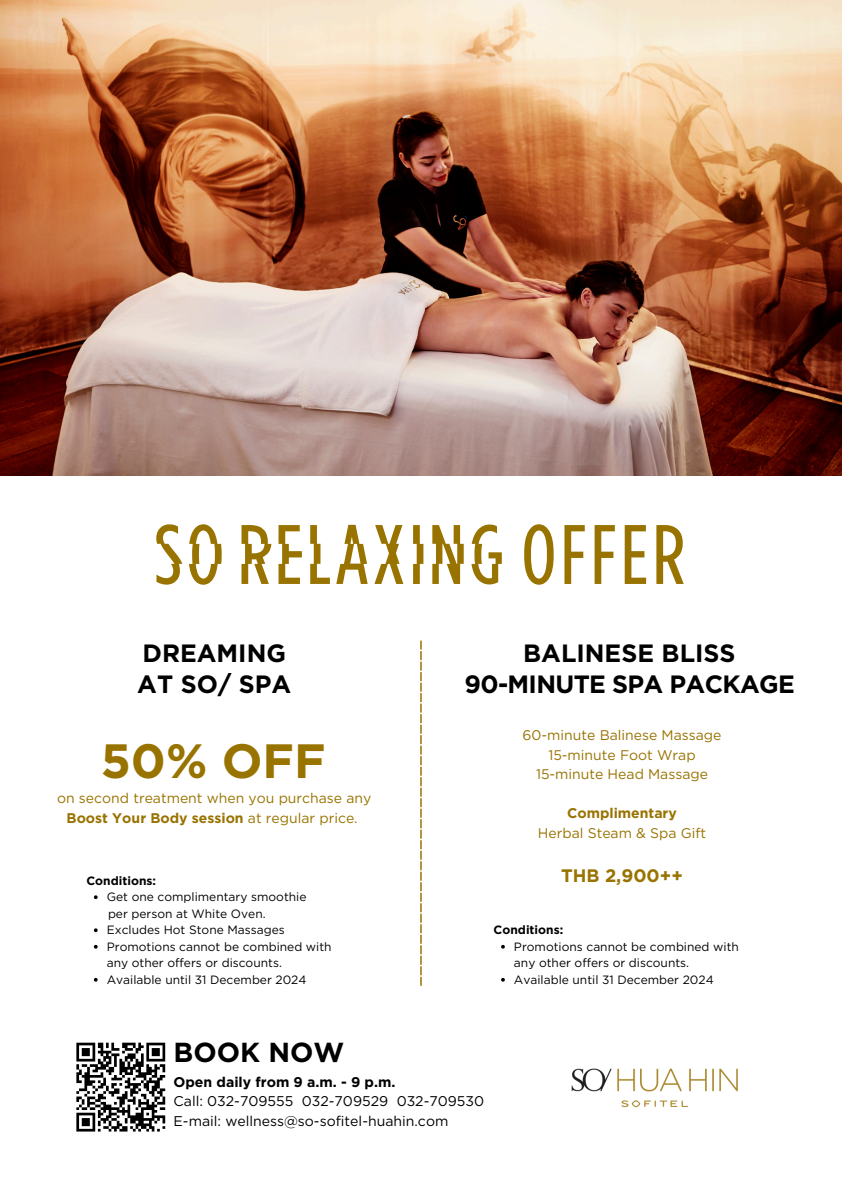
<style>
.page{position:relative;width:842px;height:1191px;background:#fff}
.page>*{position:absolute;margin:0;border:0;box-sizing:border-box;transform-origin:0 0}
.t1{font:84.1px "Gotham SO Pulse";letter-spacing:.05em;color:#997300}
.t2{font:700 48.1px "Gotham HTF";color:#997300}
.t3{font:700 27.5px "Gotham HTF";color:#000}
.t4{font:700 25px/31.5px "Gotham HTF";letter-spacing:-.025em;color:#000;text-align:center}
.t5{font:700 25px/31.5px "Gotham HTF";color:#000}
.t6{font:700 18.1px "Gotham HTF";color:#997300}
.t7{font:14.1px/19.5px "Gotham HTF";color:#000}
.t8{font:14px/19.5px "Gotham HTF";color:#997300;text-align:center}
.t9{font:700 14px "Gotham HTF";color:#997300}
.t10{font:12px/16.5px "Gotham HTF";color:#000}
.t11{font:700 12px "Gotham HTF";color:#000}
.s1{font-family:"Gotham SO"}
.s2{font-weight:700}
</style>
<div class="page">
<img style="left:0;top:0;width:841px;height:475px">
<svg style="left:76px;top:1042px;width:90px;height:90px"></svg>
<img style="left:571px;top:1068px;width:167px;height:40px">
<svg style="left:94px;top:895px;width:4px;height:4px"></svg>
<svg style="left:94px;top:928px;width:4px;height:4px"></svg>
<svg style="left:94px;top:944px;width:4px;height:4px"></svg>
<svg style="left:94px;top:977px;width:4px;height:4px"></svg>
<svg style="left:501px;top:944px;width:4px;height:4px"></svg>
<svg style="left:501px;top:978px;width:4px;height:3px"></svg>
<svg style="left:420px;top:640px;width:2px;height:345px"></svg>
<h1 class="t1" style="left:154px;top:512px;width:533px">SO RELAXING <span class="s1">OFFER</span></h1>
<h2 class="t5" style="left:137px;top:636px;width:155px">DREAMING<br>AT SO/ SPA</h2>
<h6 class="t2" style="left:101px;top:732px;width:226px">50% OFF</h6>
<p class="t8" style="left:57px;top:788px;width:316px">on second treatment when you purchase any<br><span class="s2">Boost Your Body session</span> at regular price.</p>
<p class="t11" style="left:86px;top:873px;width:71px">Conditions:</p>
<p class="t10" style="left:107px;top:888px;width:201px">Get one complimentary smoothie</p>
<p class="t10" style="left:108px;top:905px;width:159px">per person at White Oven.</p>
<p class="t10" style="left:107px;top:921px;width:179px">Excludes Hot Stone Massages</p>
<p class="t10" style="left:107px;top:938px;width:226px">Promotions cannot be combined with any other offers or discounts.</p>
<h4 class="t10" style="left:107px;top:971px;width:201px">Available until 31 December 2024</h4>
<p class="t3" style="left:174px;top:1036px;width:172px">BOOK NOW</p>
<p class="t4" style="left:464px;top:636px;width:332px">BALINESE BLISS<br>90-MINUTE SPA PACKAGE</p>
<h6 class="t8" style="left:522px;top:725px;width:200px">60-minute Balinese Massage</h6>
<p class="t8" style="left:536px;top:745px;width:174px">15-minute Foot Wrap<br>15-minute Head Massage</p>
<h5 class="t9" style="left:567px;top:805px;width:111px">Complimentary</h5>
<p class="t8" style="left:538px;top:823px;width:170px">Herbal Steam &amp; Spa Gift</p>
<h6 class="t6" style="left:561px;top:865px;width:123px">THB 2,900++</h6>
<p class="t11" style="left:494px;top:923px;width:71px">Conditions:</p>
<p class="t10" style="left:514px;top:938px;width:226px">Promotions cannot be combined with any other offers or discounts.</p>
<p class="t10" style="left:514px;top:971px;width:201px">Available until 31 December 2024</p>
<h3 class="t7" style="left:174px;top:1071px;width:312px"><span class="s2">Open daily from 9 a.m. - 9 p.m.<br></span>Call: 032-709555 032-709529 032-709530<br>E-mail: wellness@so-sofitel-huahin.com</h3>
</div>
